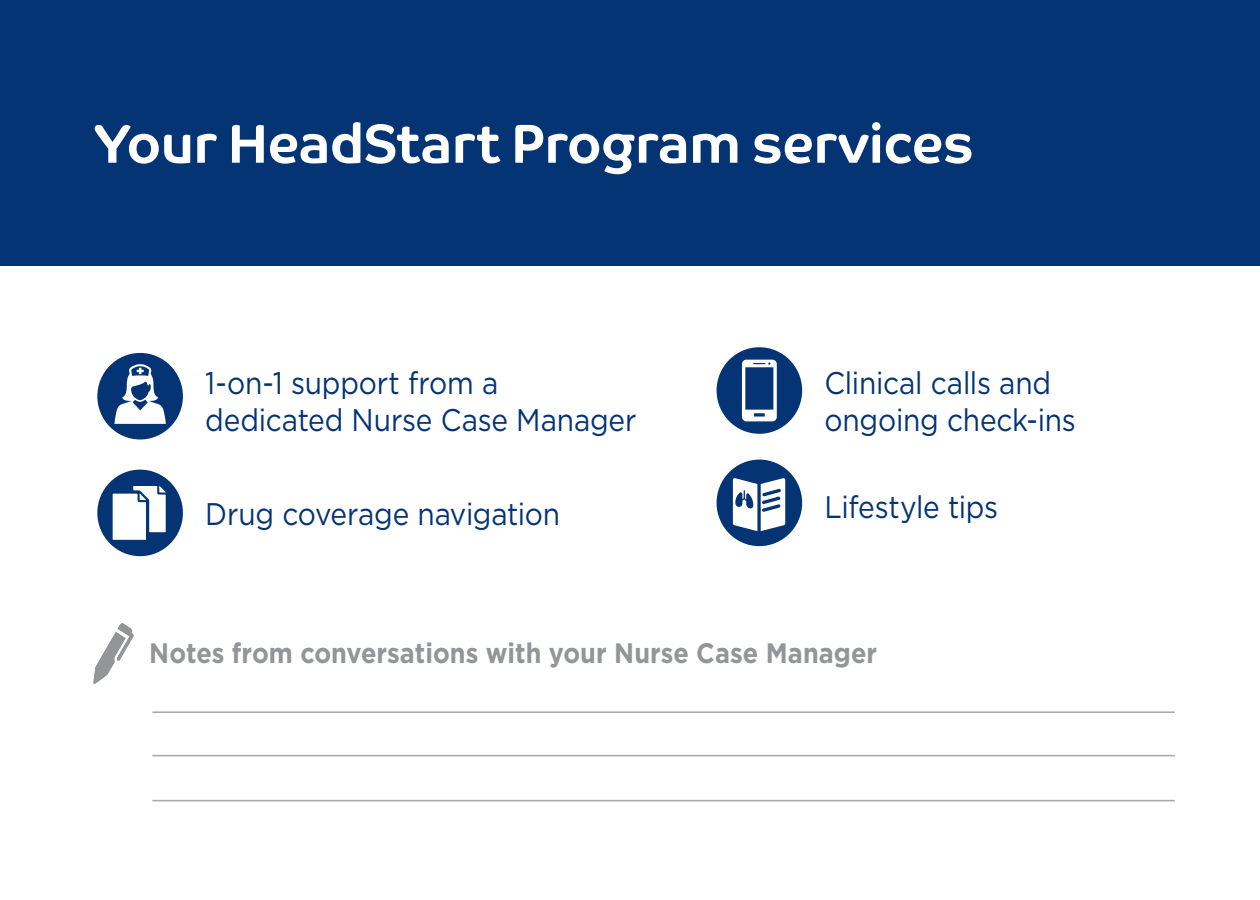
<style>
.page{position:relative;width:1260px;height:900px;background:#fff}
.page>*{position:absolute;margin:0;border:0;box-sizing:border-box;transform-origin:0 0}
.t1{font:700 55px "Co Text";letter-spacing:-.02em;color:#fff}
.t2{font:31.25px/37.5px "Gotham";letter-spacing:-.01em;color:#053474;scale:.9 1}
.t3{font:700 28px "Gotham";color:#939598;scale:.9 1}
</style>
<div class="page">
<hr style="left:152px;top:711px;width:1023px;height:2px;background:#a8a9ad">
<hr style="left:152px;top:755px;width:1023px;height:1px;background:#a8a9ad">
<hr style="left:152px;top:800px;width:1023px;height:1px;background:#a8a9ad">
<div style="left:0;top:0;width:1260px;height:265px;background:#053474"></div>
<div style="left:97px;top:353px;width:86px;height:87px;background:#053474;border-radius:50%"></div>
<svg style="left:114px;top:364px;width:52px;height:60px"></svg>
<div style="left:97px;top:470px;width:86px;height:86px;background:#053474;border-radius:50%"></div>
<svg style="left:112px;top:486px;width:54px;height:54px"></svg>
<div style="left:717px;top:347px;width:85px;height:87px;background:#053474;border-radius:50%"></div>
<svg style="left:742px;top:360px;width:35px;height:61px"></svg>
<div style="left:717px;top:460px;width:85px;height:86px;background:#053474;border-radius:50%"></div>
<svg style="left:733px;top:478px;width:52px;height:53px"></svg>
<svg style="left:93px;top:623px;width:41px;height:61px"></svg>
<h2 class="t1" style="left:94px;top:112px;width:882px">Your HeadStart Program services</h2>
<p class="t2" style="left:205px;top:363px;width:481px">1-on-1 support from a dedicated Nurse Case Manager</p>
<p class="t2" style="left:205px;top:495px;width:396px">Drug coverage navigation</p>
<p class="t2" style="left:825px;top:363px;width:281px">Clinical calls and ongoing check-ins</p>
<p class="t2" style="left:825px;top:488px;width:194px">Lifestyle tips</p>
<p class="t3" style="left:149px;top:635px;width:810px">Notes from conversations with your Nurse Case Manager</p>
</div>
